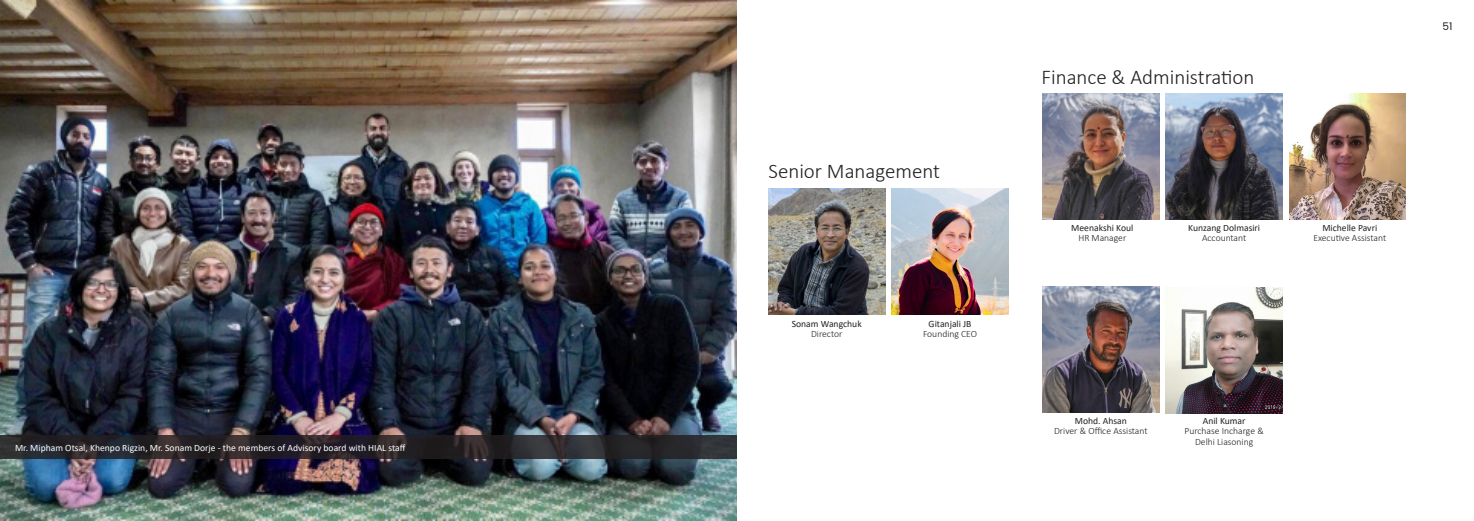
<style>
.page{position:relative;width:1474px;height:521px;background:#fff}
.page>*{position:absolute;margin:0;border:0;box-sizing:border-box;transform-origin:0 0}
.t1{font:300 21px "Calibri";color:#231f20}
.t2{font:10.5px "Poppins";color:#231f20}
.t3{font:300 9.62px/10.5px "Calibri";color:#231f20;text-align:center}
.t4{font:9.62px "Calibri";color:#231f20}
.t5{font:9.62px "Calibri";color:#fff}
</style>
<div class="page">
<img style="left:0;top:0;width:737px;height:521px">
<svg style="left:0;top:436px;width:737px;height:23px;background:#29262a"></svg>
<img style="left:1165px;top:287px;width:117px;height:126px">
<img style="left:1042px;top:287px;width:117px;height:126px">
<img style="left:1042px;top:94px;width:117px;height:126px">
<img style="left:768px;top:189px;width:117px;height:126px">
<img style="left:1165px;top:94px;width:117px;height:126px">
<img style="left:891px;top:189px;width:117px;height:126px">
<img style="left:1289px;top:94px;width:116px;height:126px">
<p class="t5" style="left:15px;top:441px;width:392px">Mr. Mipham Otsal, Khenpo Rigzin, Mr. Sonam Dorje - the members of Advisory board with HIAL staff</p>
<p class="t1" style="left:768px;top:157px;width:173px">Senior Management</p>
<p class="t4" style="left:791px;top:317px;width:71px">Sonam Wangchuk</p>
<p class="t3" style="left:811px;top:328px;width:33px">Director</p>
<p class="t4" style="left:928px;top:317px;width:44px">Gitanjali JB</p>
<p class="t3" style="left:923px;top:328px;width:56px">Founding CEO</p>
<p class="t1" style="left:1041px;top:64px;width:214px">Finance &amp; Administration</p>
<p class="t4" style="left:1071px;top:221px;width:64px">Meenakshi Koul</p>
<p class="t3" style="left:1078px;top:232px;width:49px">HR Manager</p>
<p class="t4" style="left:1188px;top:221px;width:74px">Kunzang Dolmasiri</p>
<p class="t3" style="left:1202px;top:232px;width:46px">Accountant</p>
<p class="t4" style="left:1322px;top:221px;width:56px">Michelle Pavri</p>
<p class="t3" style="left:1313px;top:232px;width:74px">Executive Assistant</p>
<p class="t2" style="left:1442px;top:20px;width:11px">51</p>
<p class="t4" style="left:1074px;top:414px;width:54px">Mohd. Ahsan</p>
<p class="t3" style="left:1054px;top:426px;width:95px">Driver &amp; Office Assistant</p>
<p class="t4" style="left:1202px;top:414px;width:44px">Anil Kumar</p>
<p class="t3" style="left:1184px;top:426px;width:81px">Purchase Incharge &amp;<br>Delhi Liasoning</p>
</div>
